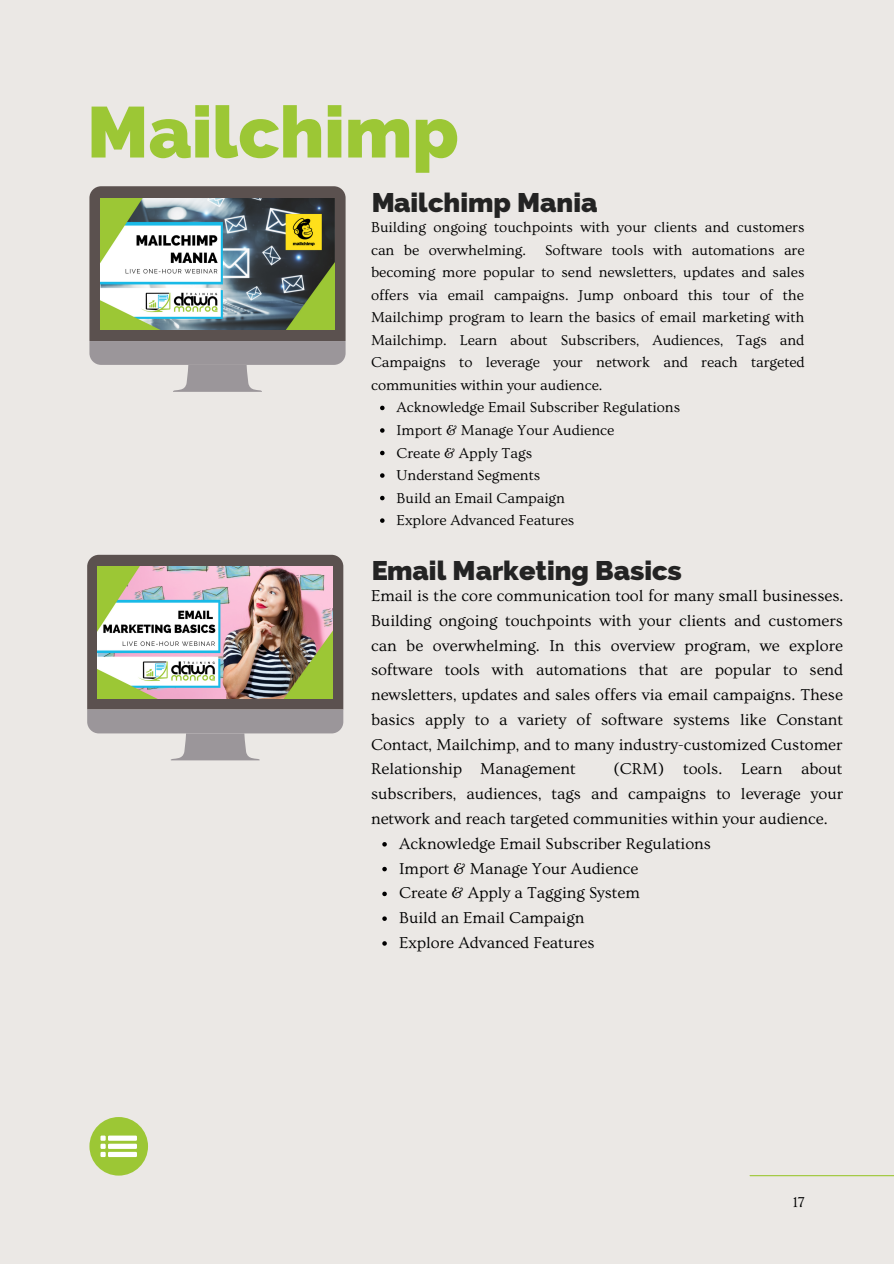
<style>
.page{position:relative;width:894px;height:1264px;background:#fff}
.page>*{position:absolute;margin:0;border:0;box-sizing:border-box;transform-origin:0 0}
.t1{font:800 71.7px "Raleway";color:#9cc735}
.t2{font:800 27px "Raleway";color:#000}
.t3{font:16.5px/24.8px "Ovo";color:#000;text-align:justify}
.t4{font:15px/22.5px "Ovo";color:#000}
</style>
<div class="page">
<div style="left:0;top:0;width:893px;height:1263px;background:#ebe8e5"></div>
<svg style="left:89px;top:186px;width:256px;height:206px"></svg>
<img style="left:100px;top:198px;width:234px;height:132px">
<svg style="left:380px;top:405px;width:4px;height:5px"></svg>
<svg style="left:380px;top:428px;width:4px;height:5px"></svg>
<svg style="left:380px;top:451px;width:4px;height:4px"></svg>
<svg style="left:380px;top:473px;width:4px;height:5px"></svg>
<svg style="left:380px;top:496px;width:4px;height:4px"></svg>
<svg style="left:380px;top:518px;width:4px;height:5px"></svg>
<svg style="left:87px;top:555px;width:256px;height:205px"></svg>
<img style="left:98px;top:567px;width:234px;height:131px">
<svg style="left:382px;top:842px;width:5px;height:4px"></svg>
<svg style="left:382px;top:866px;width:5px;height:5px"></svg>
<svg style="left:382px;top:891px;width:5px;height:5px"></svg>
<svg style="left:382px;top:916px;width:5px;height:4px"></svg>
<svg style="left:382px;top:941px;width:5px;height:4px"></svg>
<hr style="left:749px;top:1175px;width:144px;height:1px;background:#9cc735">
<div style="left:89px;top:1116px;width:59px;height:59px;background:#9cc735;border-radius:50%"></div>
<div style="left:108px;top:1143px;width:29px;height:5px;background:#fff"></div>
<div style="left:108px;top:1135px;width:29px;height:5px;background:#fff"></div>
<div style="left:108px;top:1151px;width:29px;height:5px;background:#fff"></div>
<svg style="left:100px;top:1135px;width:6px;height:21px"></svg>
<p class="t1" style="left:87px;top:90px;width:373px">Mailchimp</p>
<h2 class="t2" style="left:371px;top:186px;width:228px">Mailchimp Mania</h2>
<p class="t4" style="left:371px;top:216px;width:435px">Building ongoing touchpoints with your clients and customers can be overwhelming.</p>
<p class="t4" style="left:371px;top:239px;width:435px;text-align:justify;text-indent:174px">Software tools with automations are becoming more popular to send newsletters, updates and sales offers via email campaigns. Jump onboard this tour of the Mailchimp program to learn the basics of email marketing with Mailchimp. Learn about Subscribers, Audiences, Tags and Campaigns to leverage your network and reach targeted communities within your audience.</p>
<p class="t4" style="left:396px;top:396px;width:285px">Acknowledge Email Subscriber Regulations</p>
<p class="t4" style="left:396px;top:419px;width:219px">Import &amp; Manage Your Audience</p>
<p class="t4" style="left:396px;top:442px;width:137px">Create &amp; Apply Tags</p>
<p class="t4" style="left:396px;top:464px;width:145px">Understand Segments</p>
<p class="t4" style="left:396px;top:487px;width:170px">Build an Email Campaign</p>
<p class="t4" style="left:396px;top:509px;width:179px">Explore Advanced Features</p>
<h2 class="t2" style="left:371px;top:555px;width:312px">Email Marketing Basics</h2>
<p class="t3" style="left:371px;top:583px;width:473px">Email is the core communication tool for many small businesses.<br>Building ongoing touchpoints with your clients and customers can be overwhelming. In this overview program, we explore software tools with automations that are popular to send newsletters, updates and sales offers via email campaigns. These basics apply to a variety of software systems like Constant Contact, Mailchimp, and to many industry-customized Customer Relationship Management</p>
<p class="t3" style="left:371px;top:757px;width:473px;text-indent:242px">(CRM) tools. Learn about subscribers, audiences, tags and campaigns to leverage your network and reach targeted communities within your audience.</p>
<p class="t3" style="left:399px;top:831px;width:313px">Acknowledge Email Subscriber Regulations</p>
<p class="t3" style="left:399px;top:856px;width:241px">Import &amp; Manage Your Audience</p>
<p class="t3" style="left:399px;top:881px;width:242px">Create &amp; Apply a Tagging System</p>
<p class="t3" style="left:399px;top:905px;width:187px">Build an Email Campaign</p>
<p class="t3" style="left:399px;top:930px;width:197px">Explore Advanced Features</p>
<p class="t4" style="left:792px;top:1190px;width:14px">17</p>
</div>
